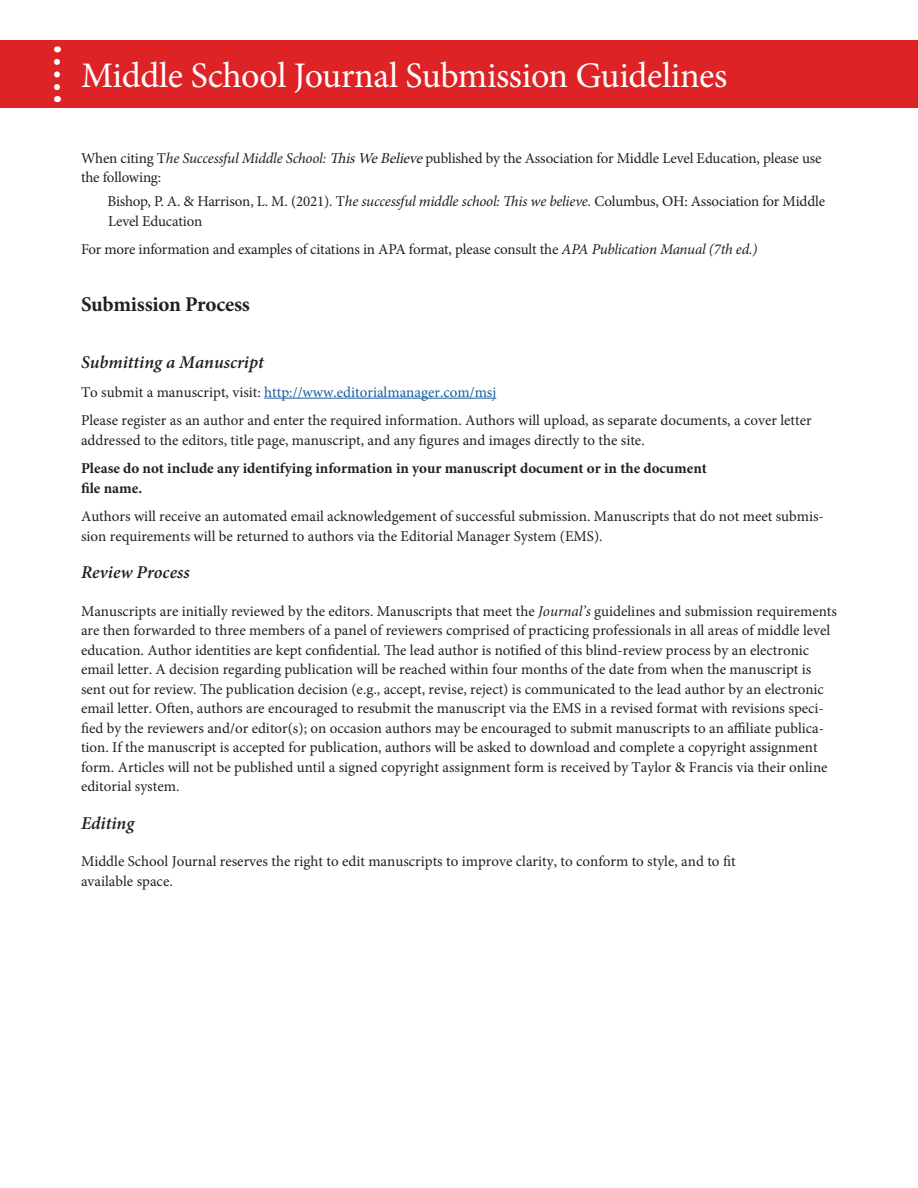
<style>
.page{position:relative;width:918px;height:1188px;background:#fff}
.page>*{position:absolute;margin:0;border:0;box-sizing:border-box;transform-origin:0 0}
.t1{font:36px "Minion Pro";letter-spacing:-.01em;color:#fff}
.t2{font:700 21px "Minion Pro";letter-spacing:-.01em;color:#231f20}
.t3{font:italic 600 18px "Minion Pro";color:#231f20}
.t4{font:15px/19.5px "Minion Pro";color:#231f20}
.t5{font:700 15px/19.5px "Minion Pro";color:#231f20}
.t6{font:15px "Minion Pro";color:#175d9e}
.s1{font-style:italic}
.s2{color:#231f20}
</style>
<div class="page">
<div style="left:0;top:40px;width:918px;height:68px;background:#de2327"></div>
<svg style="left:54px;top:62px;width:6px;height:40px"></svg>
<hr style="left:264px;top:398px;width:232px;height:1px;background:#175d9e">
<p class="t1" style="left:81px;top:52px;width:648px">Middle School Journal Submission Guidelines</p>
<p class="t4" style="left:81px;top:148px;width:742px">When citing T<span class="s1">he Successful Middle School:</span> <span class="s1">ThisWeBelieve</span>published by the Association for Middle Level Education, please use the following:</p>
<p class="t4" style="left:108px;top:192px;width:719px">Bishop, P. A. &amp; Harrison, L. M. (2021). T<span class="s1">he successful middle school: This we believe.</span> Columbus, OH: Association for Middle<br>Level Education</p>
<p class="t4" style="left:81px;top:240px;width:678px">For more information and examples of citations in APA format, please consult the <span class="s1">APA Publication Manual (7th ed.)</span></p>
<p class="t2" style="left:81px;top:290px;width:170px">Submission Process</p>
<p class="t3" style="left:81px;top:350px;width:184px">Submitting a Manuscript</p>
<p class="t6" style="left:81px;top:382px;width:417px"><span class="s2">To submit a manuscript, visit:</span> http://www.editorialmanager.com/msj</p>
<p class="t4" style="left:81px;top:411px;width:732px">Please register as an author and enter the required information. Authors will upload, as separate documents, a cover letter addressed to the editors, title page, manuscript, and any figures and images directly to the site.</p>
<p class="t5" style="left:81px;top:458px;width:628px">Please do not include any identifying information in your manuscript document or in the document file name.</p>
<p class="t4" style="left:81px;top:507px;width:744px">Authors will receive an automated email acknowledgement of successful submission. Manuscripts that do not meet submis&shy;sion requirements will be returned to authors via the Editorial Manager System (EMS).</p>
<p class="t3" style="left:81px;top:560px;width:110px">Review Process</p>
<p class="t4" style="left:81px;top:601px;width:758px">Manuscripts are initially reviewed by the editors. Manuscripts that meet the <span class="s1">Journal’s</span> guidelines and submission requirements are then forwarded to three members of a panel of reviewers comprised of practicing professionals in all areas of middle level education. Author identities are kept confidential. The lead author is notified of this blind-review process by an electronic email letter. A decision regarding publication will be reached within four months of the date from when the manuscript is sent out for review. The publication decision (e.g., accept, revise, reject) is communicated to the lead author by an electronic email letter. Often, authors are encouraged to resubmit the manuscript via the EMS in a revised format with revisions speci&shy;fied by the reviewers and/or editor(s); on occasion authors may be encouraged to submit manuscripts to an affiliate publica&shy;tion. If the manuscript is accepted for publication, authors will be asked to download and complete a copyright assignment form. Articles will not be published until a signed copyright assignment form is received by Taylor &amp; Francis via their online editorial system.</p>
<p class="t3" style="left:81px;top:810px;width:55px">Editing</p>
<p class="t4" style="left:81px;top:852px;width:656px">Middle School Journal reserves the right to edit manuscripts to improve clarity, to conform to style, and to fit available space.</p>
</div>
